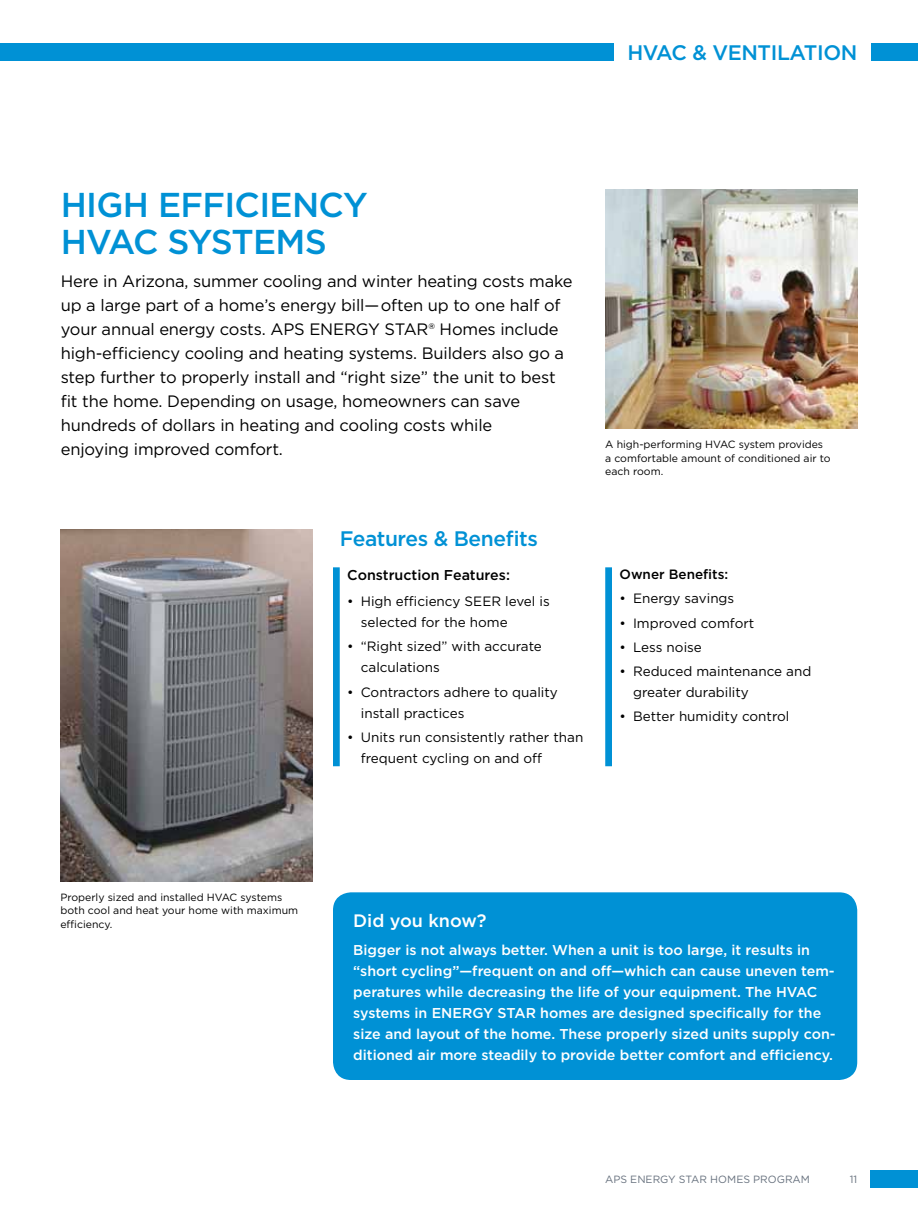
<style>
.page{position:relative;width:918px;height:1215px;background:#fff}
.page>*{position:absolute;margin:0;border:0;box-sizing:border-box;transform-origin:0 0}
.t1{font:500 34.5px/37.5px "Gotham";letter-spacing:-.02em;color:#0091d5}
.t2{font:500 21px "Gotham";letter-spacing:-.02em;color:#0091d5}
.t3{font:500 18px "Gotham";color:#fff}
.t4{font:16.5px/24px "Gotham";letter-spacing:-.01em;color:#000}
.t5{font:500 14.25px/21px "Gotham";color:#fff}
.t6{font:500 14.25px "Gotham";color:#000}
.t7{font:13.5px/21px "Gotham";color:#000}
.t8{font:500 13.5px "Gotham";color:#000}
.t9{font:10.5px/13.5px "Gotham";color:#000}
.t10{font:10.5px "Gotham";color:#67717e}
</style>
<div class="page">
<div style="left:871px;top:43px;width:47px;height:18px;background:#0091d5"></div>
<div style="left:871px;top:1170px;width:47px;height:18px;background:#0091d5"></div>
<div style="left:0;top:43px;width:614px;height:18px;background:#0091d5"></div>
<img style="left:605px;top:189px;width:252px;height:240px">
<img style="left:60px;top:529px;width:253px;height:352px">
<div style="left:333px;top:892px;width:524px;height:188px;background:#0091d5;border-radius:18px"></div>
<div style="left:333px;top:567px;width:7px;height:199px;background:#0091d5"></div>
<div style="left:605px;top:567px;width:7px;height:199px;background:#0091d5"></div>
<p class="t2" style="left:627px;top:39px;width:113px">HVAC &amp; venti</p>
<p class="t2" style="left:777px;top:39px;width:78px">lation</p>
<h1 class="t1" style="left:61px;top:185px;width:304px;text-indent:97px">Efficiency<br>HVAC Syste</h1>
<h1 class="t1" style="left:61px;top:185px;width:46px">High</h1>
<h1 class="t1" style="left:276px;top:223px;width:48px">ms</h1>
<p class="t4" style="left:61px;top:269px;width:513px">Here in Arizona, summer cooling and winter heating costs make up a large part of a home’s energy bill—often up to one half of your annual energy costs. APS ENERGY STAR® Homes include high-efficiency cooling and heating systems. Builders also go a step further to properly install and “right size” the unit to best fit the home. Depending on usage, homeowners can save hundreds of dollars in heating and cooling costs while<br>enjoying improved comfort.</p>
<p class="t2" style="left:340px;top:525px;width:200px">Features &amp; Benefits</p>
<p class="t6" style="left:347px;top:565px;width:164px">Construction Features:</p>
<p class="t7" style="left:361px;top:590px;width:190px;text-indent:-14px">• High efficiency SEER level is selected for the home</p>
<p class="t7" style="left:361px;top:636px;width:183px;text-indent:-14px">• “Right sized” with accurate calculations</p>
<p class="t7" style="left:361px;top:681px;width:199px;text-indent:-14px">• Contractors adhere to quality install practices</p>
<p class="t7" style="left:361px;top:726px;width:224px;text-indent:-14px">• Units run consistently rather than frequent cycling on and off</p>
<p class="t9" style="left:605px;top:437px;width:227px">A high-performing HVAC system provides a comfortable amount of conditioned air to each room.</p>
<p class="t8" style="left:620px;top:565px;width:110px">Owner Benefits:</p>
<p class="t7" style="left:620px;top:588px;width:116px">• Energy savings</p>
<p class="t7" style="left:620px;top:612px;width:136px">• Improved comfort</p>
<p class="t7" style="left:620px;top:636px;width:84px">• Less noise</p>
<p class="t7" style="left:633px;top:660px;width:180px;text-indent:-14px">• Reduced maintenance and greater durability</p>
<p class="t7" style="left:620px;top:706px;width:171px">• Better humidity control</p>
<p class="t9" style="left:60px;top:890px;width:239px">Properly sized and installed HVAC systems both cool and heat your home with maximum efficiency.</p>
<p class="t3" style="left:353px;top:909px;width:135px">Did you know?</p>
<p class="t5" style="left:353px;top:939px;width:484px">Bigger is not always better. When a unit is too large, it results in “short cycling”—frequent on and off—which can cause uneven tem&shy;peratures while decreasing the life of your equipment. The HVAC systems in ENERGY STAR homes are designed specifically for the size and layout of the home. These properly sized units supply con&shy;ditioned air more steadily to provide better comfort and efficiency.</p>
<p class="t10" style="left:605px;top:1173px;width:206px">APS ENERGY STAR HOMES PROGRAM</p>
<p class="t10" style="left:850px;top:1173px;width:9px">11</p>
</div>
